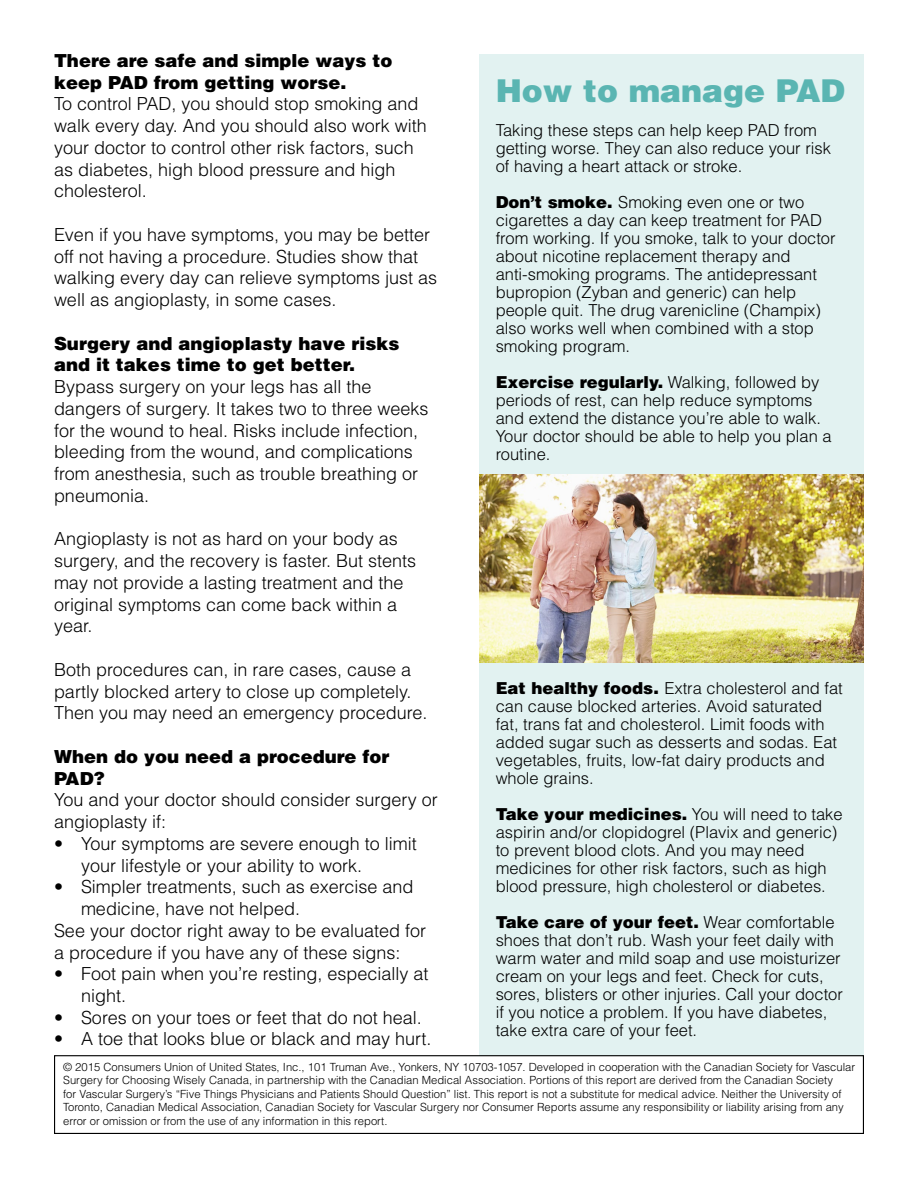
<style>
.page{position:relative;width:918px;height:1188px;background:#fff}
.page>*{position:absolute;margin:0;border:0;box-sizing:border-box;transform-origin:0 0}
.t1{font:900 31.5px "Helvetica LT Std";color:#5ab5b2}
.t2{font:300 18px/21.8px "Helvetica LT Std";color:#000}
.t3{font:900 18px/21.8px "Helvetica LT Std";color:#000}
.t4{font:300 16.5px/18px "Helvetica LT Std";color:#000}
.t5{font:300 11.25px/13.5px "Helvetica LT Std";color:#000}
.s1{font-weight:900}
</style>
<div class="page">
<div style="left:479px;top:54px;width:385px;height:1001px;background:#e2f2f1"></div>
<div style="left:54px;top:1055px;width:810px;height:79px;border:1px solid #000"></div>
<img style="left:479px;top:474px;width:385px;height:188px">
<p class="t3" style="left:54px;top:49px;width:340px">There are safe and simple ways to keep PAD from getting worse.</p>
<p class="t2" style="left:54px;top:93px;width:374px">To control PAD, you should stop smoking and walk every day. And you should also work with your doctor to control other risk factors, such as diabetes, high blood pressure and high cholesterol.</p>
<p class="t2" style="left:54px;top:223px;width:385px">Even if you have symptoms, you may be better off not having a procedure. Studies show that walking every day can relieve symptoms just as well as angioplasty, in some cases.</p>
<p class="t3" style="left:54px;top:332px;width:347px">Surgery and angioplasty have risks and it takes time to get better.</p>
<p class="t2" style="left:54px;top:376px;width:376px">Bypass surgery on your legs has all the dangers of surgery. It takes two to three weeks for the wound to heal. Risks include infection, bleeding from the wound, and complications from anesthesia, such as trouble breathing or pneumonia.</p>
<p class="t2" style="left:54px;top:528px;width:364px">Angioplasty is not as hard on your body as surgery, and the recovery is faster. But stents may not provide a lasting treatment and the original symptoms can come back within a year.</p>
<p class="t2" style="left:54px;top:658px;width:375px">Both procedures can, in rare cases, cause a partly blocked artery to close up completely.<br>Then you may need an emergency procedure.</p>
<p class="t3" style="left:54px;top:745px;width:337px">When do you need a procedure for<br>PAD?</p>
<p class="t2" style="left:54px;top:789px;width:385px">You and your doctor should consider surgery or angioplasty if:</p>
<p class="t2" style="left:81px;top:832px;width:337px;text-indent:-27px">• Your symptoms are severe enough to limit your lifestyle or your ability to work.</p>
<p class="t2" style="left:54px;top:876px;width:361px">• Simpler treatments, such as exercise and</p>
<p class="t2" style="left:81px;top:898px;width:221px">medicine, have not helped.</p>
<p class="t2" style="left:54px;top:919px;width:374px">See your doctor right away to be evaluated for</p>
<p class="t2" style="left:54px;top:941px;width:348px">a procedure if you have any of these signs:</p>
<p class="t2" style="left:81px;top:963px;width:349px;text-indent:-27px">• Foot pain when you’re resting, especially at night.</p>
<p class="t2" style="left:54px;top:1006px;width:369px">• Sores on your toes or feet that do not heal.</p>
<p class="t2" style="left:54px;top:1028px;width:379px">• A toe that looks blue or black and may hurt.</p>
<h1 class="t1" style="left:496px;top:70px;width:351px">How to manage PAD</h1>
<p class="t4" style="left:496px;top:121px;width:337px">Taking these steps can help keep PAD from getting worse. They can also reduce your risk of having a heart attack or stroke.</p>
<p class="t4" style="left:496px;top:193px;width:341px"><span class="s1">Don’t smoke.</span> Smoking even one or two cigarettes a day can keep treatment for PAD from working. If you smoke, talk to your doctor about nicotine replacement therapy and anti-smoking programs. The antidepressant bupropion (Zyban and generic) can help people quit. The drug varenicline (Champix) also works well when combined with a stop smoking program.</p>
<p class="t4" style="left:496px;top:373px;width:337px"><span class="s1">Exercise regularly.</span> Walking, followed by periods of rest, can help reduce symptoms and extend the distance you’re able to walk.<br>Your doctor should be able to help you plan a routine.</p>
<p class="t4" style="left:496px;top:679px;width:349px"><span class="s1">Eat healthy foods.</span> Extra cholesterol and fat can cause blocked arteries. Avoid saturated fat, trans fat and cholesterol. Limit foods with added sugar such as desserts and sodas. Eat vegetables, fruits, low-fat dairy products and whole grains.</p>
<p class="t4" style="left:496px;top:805px;width:348px"><span class="s1">Take your medicines.</span> You will need to take aspirin and/or clopidogrel (Plavix and generic) to prevent blood clots. And you may need medicines for other risk factors, such as high blood pressure, high cholesterol or diabetes.</p>
<p class="t4" style="left:496px;top:913px;width:349px"><span class="s1">Take care of your feet.</span> Wear comfortable shoes that don’t rub. Wash your feet daily with warm water and mild soap and use moisturizer cream on your legs and feet. Check for cuts, sores, blisters or other injuries. Call your doctor if you notice a problem. If you have diabetes, take extra care of your feet.</p>
<p class="t5" style="left:63px;top:1060px;width:794px">© 2015 Consumers Union of United States, Inc., 101 Truman Ave., Yonkers, NY 10703-1057. Developed in cooperation with the Canadian Society for Vascular Surgery for Choosing Wisely Canada, in partnership with the Canadian Medical Association. Portions of this report are derived from the Canadian Society<br>for Vascular Surgery’s “Five Things Physicians and Patients Should Question” list. This report is not a substitute for medical advice. Neither the University of Toronto, Canadian Medical Association, Canadian Society for Vascular Surgery nor Consumer Reports assume any responsibility or liability arising from any error or omission or from the use of any information in this report.</p>
</div>
